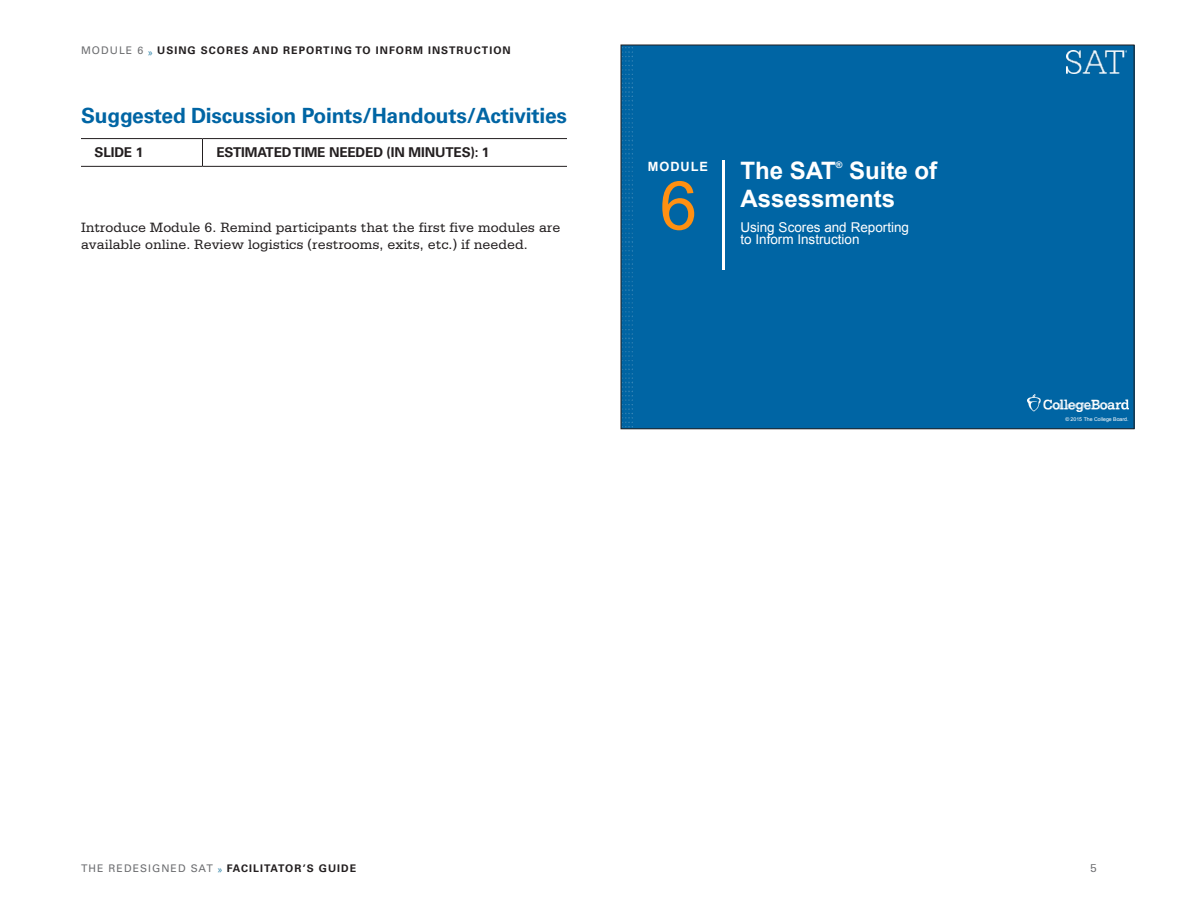
<style>
.page{position:relative;width:1188px;height:918px;background:#fff}
.page>*{position:absolute;margin:0;border:0;box-sizing:border-box;transform-origin:0 0}
.t1{font:67.5px "Arial";color:#ff9012}
.t2{font:700 24px/27.8px "Arial";color:#fff}
.t3{font:700 21px "Univers LT Std";letter-spacing:-.01em;color:#0065a4}
.t4{font:14.25px/17.1px "Serifa Std";color:#231f20}
.t5{font:13.5px "Arial";color:#fff}
.t6{font:700 13.5px "Univers LT Std";letter-spacing:-.01em;color:#231f20}
.t7{font:700 12.75px "Arial";letter-spacing:.08em;color:#fff}
.t8{font:12px "Serifa Std";color:#6c6d70}
.t9{font:700 10.5px "Univers LT Std";letter-spacing:.1em;color:#231f20}
.t10{font:700 9px "Arial";color:#fff}
.t11{font:5.25px "Arial";letter-spacing:-.005em;color:#fff}
.s1{font-weight:400;color:#6c6d70}
.s2{font-family:"Myriad Pro";font-weight:400;color:#1a77a0}
</style>
<div class="page">
<hr style="left:81px;top:138px;width:121px;height:1px;background:#231f20">
<hr style="left:202px;top:138px;width:365px;height:1px;background:#231f20">
<svg style="left:202px;top:139px;width:1px;height:27px"></svg>
<hr style="left:81px;top:166px;width:121px;height:1px;background:#231f20">
<hr style="left:202px;top:166px;width:365px;height:1px;background:#231f20">
<div style="left:621px;top:45px;width:513px;height:384px;background:#0065a4"></div>
<hr style="left:722px;top:160px;width:3px;height:110px;background:#fff">
<img style="left:625px;top:47px;width:7px;height:380px">
<img style="left:1027px;top:394px;width:101px;height:17px">
<img style="left:1067px;top:51px;width:59px;height:23px">
<p class="t9" style="left:81px;top:44px;width:431px"><span class="s1">MODULE 6</span> <span class="s2">»</span> USING SCORES AND REPORTING TO INFORM INSTRUCTION</p>
<p class="t3" style="left:81px;top:104px;width:488px">Suggested Discussion Points/Handouts/Activities</p>
<p class="t6" style="left:94px;top:145px;width:50px">SLIDE 1</p>
<p class="t6" style="left:216px;top:145px;width:275px">ESTIMATED TIME NEEDED (IN MINUTES): 1</p>
<p class="t4" style="left:81px;top:219px;width:481px">Introduce Module 6. Remind participants that the first five modules are available online. Review logistics (restrooms, exits, etc.) if needed.</p>
<p class="t7" style="left:648px;top:158px;width:62px">MODULE</p>
<h1 class="t1" style="left:660px;top:162px;width:39px">6</h1>
<h2 class="t2" style="left:740px;top:158px;width:97px">The SAT</h2>
<p class="t10" style="left:836px;top:159px;width:8px">®</p>
<h2 class="t2" style="left:740px;top:158px;width:198px;text-indent:109px">Suite of<br>Assessments</h2>
<p class="t5" style="left:740px;top:218px;width:170px">Using Scores and Reporting</p>
<p class="t5" style="left:740px;top:231px;width:121px">to Inform Instruction</p>
<p class="t11" style="left:1065px;top:416px;width:65px">© 2015 The College Board.</p>
<p class="t9" style="left:81px;top:862px;width:277px"><span class="s1">THE REDESIGNED SAT</span> <span class="s2">»</span> FACILITATOR’S GUIDE</p>
<p class="t8" style="left:1090px;top:861px;width:8px">5</p>
</div>
